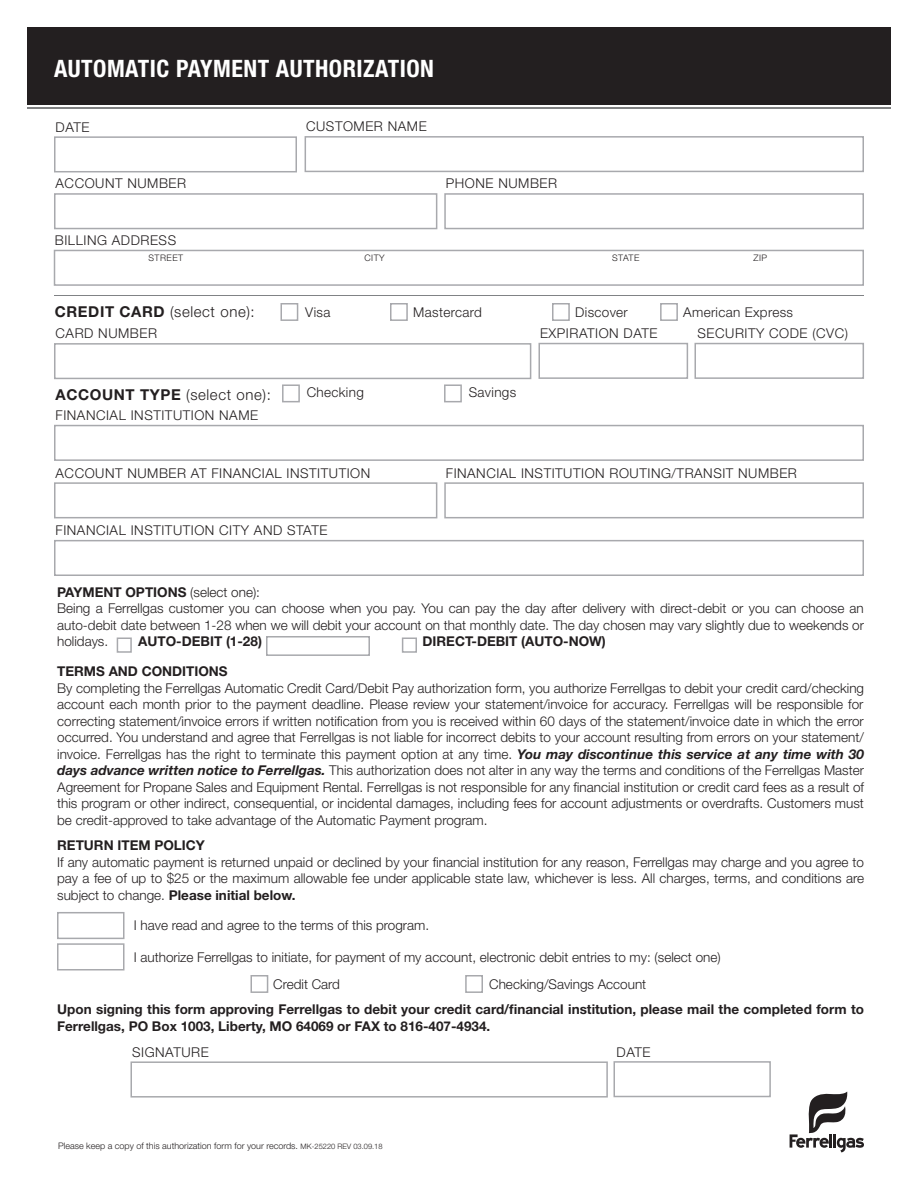
<style>
.page{position:relative;width:918px;height:1188px;background:#fff}
.page>*{position:absolute;margin:0;border:0;box-sizing:border-box;transform-origin:0 0}
.t1{font:700 condensed 24px "Helvetica Neue";letter-spacing:.02em;color:#fff}
.t2{font:300 15px "Helvetica Neue";letter-spacing:.04em;color:#231f20}
.Paragraph_Style_2{font:300 13.5px/16.5px "Helvetica Neue";color:#231f20;text-align:justify}
.Paragraph_Style_2-2{font:700 13.5px/16.5px "Helvetica Neue";color:#231f20}
.Paragraph_Style_2-3{font:300 13.5px "Helvetica Neue";letter-spacing:.04em;color:#231f20}
.Paragraph_Style_2-4{font:300 13.5px "Helvetica Neue";letter-spacing:.025em;color:#231f20}
.t3{font:300 9px "Helvetica Neue";color:#231f20}
.s1{font-weight:700}
.s2{font-weight:300}
.s3{font-weight:700;font-style:italic}
.s4{font-size:7.5px}
</style>
<div class="page">
<div style="left:27px;top:27px;width:864px;height:78px;background:#231f20"></div>
<hr style="left:27px;top:107px;width:864px;height:2px;background:#57585a">
<div style="left:305px;top:136px;width:559px;height:36px;background:#fff;border:2px solid #a8a9ad"></div>
<div style="left:538px;top:343px;width:150px;height:36px;background:#fff;border:2px solid #a8a9ad"></div>
<div style="left:694px;top:343px;width:170px;height:36px;background:#fff;border:2px solid #a8a9ad"></div>
<div style="left:614px;top:1061px;width:157px;height:36px;background:#fff;border:2px solid #a8a9ad"></div>
<div style="left:54px;top:136px;width:243px;height:36px;background:#fff;border:2px solid #a8a9ad"></div>
<div style="left:54px;top:343px;width:477px;height:36px;background:#fff;border:2px solid #a8a9ad"></div>
<div style="left:130px;top:1061px;width:478px;height:37px;background:#fff;border:2px solid #a8a9ad"></div>
<div style="left:54px;top:193px;width:383px;height:36px;background:#fff;border:2px solid #a8a9ad"></div>
<div style="left:54px;top:425px;width:810px;height:36px;background:#fff;border:2px solid #a8a9ad"></div>
<div style="left:54px;top:540px;width:810px;height:36px;background:#fff;border:2px solid #a8a9ad"></div>
<div style="left:54px;top:482px;width:383px;height:36px;background:#fff;border:2px solid #a8a9ad"></div>
<div style="left:57px;top:912px;width:67px;height:27px;background:#fff;border:2px solid #a8a9ad"></div>
<div style="left:57px;top:943px;width:67px;height:27px;background:#fff;border:2px solid #a8a9ad"></div>
<div style="left:444px;top:193px;width:420px;height:36px;background:#fff;border:2px solid #a8a9ad"></div>
<div style="left:444px;top:482px;width:420px;height:36px;background:#fff;border:2px solid #a8a9ad"></div>
<div style="left:54px;top:250px;width:810px;height:36px;background:#fff;border:2px solid #a8a9ad"></div>
<div style="left:280px;top:303px;width:18px;height:18px;background:#fff;border:2px solid #a8a9ad"></div>
<div style="left:282px;top:384px;width:18px;height:18px;background:#fff;border:2px solid #a8a9ad"></div>
<div style="left:250px;top:975px;width:18px;height:18px;background:#fff;border:2px solid #a8a9ad"></div>
<div style="left:465px;top:975px;width:18px;height:18px;background:#fff;border:2px solid #a8a9ad"></div>
<div style="left:390px;top:303px;width:18px;height:18px;background:#fff;border:2px solid #a8a9ad"></div>
<div style="left:444px;top:384px;width:18px;height:18px;background:#fff;border:2px solid #a8a9ad"></div>
<div style="left:552px;top:303px;width:18px;height:18px;background:#fff;border:2px solid #a8a9ad"></div>
<div style="left:660px;top:303px;width:18px;height:18px;background:#fff;border:2px solid #a8a9ad"></div>
<hr style="left:54px;top:295px;width:810px;height:1px;background:#808285">
<div style="left:266px;top:636px;width:104px;height:20px;background:#fff;border:2px solid #a8a9ad"></div>
<div style="left:117px;top:638px;width:15px;height:15px;background:#fff;border:2px solid #a8a9ad"></div>
<div style="left:402px;top:638px;width:15px;height:15px;background:#fff;border:2px solid #a8a9ad"></div>
<svg style="left:790px;top:1091px;width:74px;height:61px"></svg>
<p class="t1" style="left:54px;top:54px;width:382px">AUTOMATIC PAYMENT AUTHORIZATION</p>
<p class="Paragraph_Style_2" style="left:56px;top:118px;width:35px">DATE</p>
<p class="Paragraph_Style_2-3" style="left:306px;top:118px;width:122px">CUSTOMER NAME</p>
<p class="Paragraph_Style_2-3" style="left:56px;top:175px;width:132px">ACCOUNT NUMBER</p>
<p class="Paragraph_Style_2-3" style="left:55px;top:232px;width:123px">BILLING ADDRESS</p>
<p class="Paragraph_Style_2-3" style="left:446px;top:175px;width:113px">PHONE NUMBER</p>
<p class="t3" style="left:149px;top:252px;width:36px">STREET</p>
<p class="t3" style="left:365px;top:252px;width:22px">CITY</p>
<p class="t3" style="left:612px;top:252px;width:29px">STATE</p>
<p class="t3" style="left:753px;top:252px;width:15px">ZIP</p>
<p class="t2" style="left:55px;top:303px;width:201px"><span class="s1">CREDIT CARD</span> (select one):</p>
<p class="Paragraph_Style_2" style="left:305px;top:304px;width:27px">Visa</p>
<p class="Paragraph_Style_2-4" style="left:413px;top:304px;width:70px">Mastercard</p>
<p class="Paragraph_Style_2-4" style="left:575px;top:304px;width:54px">Discover</p>
<p class="Paragraph_Style_2-4" style="left:683px;top:304px;width:111px">American Express</p>
<p class="Paragraph_Style_2-3" style="left:56px;top:325px;width:103px">CARD NUMBER</p>
<p class="t2" style="left:56px;top:385px;width:217px"><span class="s1">ACCOUNT TYPE</span> (select one):</p>
<p class="Paragraph_Style_2-3" style="left:56px;top:407px;width:204px">FINANCIAL INSTITUTION NAME</p>
<p class="Paragraph_Style_2-4" style="left:307px;top:384px;width:59px">Checking</p>
<p class="Paragraph_Style_2-4" style="left:469px;top:384px;width:49px">Savings</p>
<p class="Paragraph_Style_2-3" style="left:540px;top:325px;width:119px">EXPIRATION DATE</p>
<p class="Paragraph_Style_2-3" style="left:698px;top:325px;width:152px">SECURITY CODE (CVC)</p>
<p class="Paragraph_Style_2-3" style="left:56px;top:464px;width:316px">ACCOUNT NUMBER AT FINANCIAL INSTITUTION</p>
<p class="Paragraph_Style_2-3" style="left:56px;top:522px;width:273px">FINANCIAL INSTITUTION CITY AND STATE</p>
<p class="Paragraph_Style_2-3" style="left:446px;top:464px;width:353px">FINANCIAL INSTITUTION ROUTING/TRANSIT NUMBER</p>
<p class="Paragraph_Style_2-2" style="left:57px;top:583px;width:204px">PAYMENT OPTIONS <span class="s2">(select one):</span></p>
<p class="Paragraph_Style_2" style="left:57px;top:600px;width:808px">Being a Ferrellgas customer you can choose when you pay. You can pay the day after delivery with direct-debit or you can choose an auto-debit date between 1-28 when we will debit your account on that monthly date. The day chosen may vary slightly due to weekends or holidays.</p>
<p class="Paragraph_Style_2-2" style="left:138px;top:633px;width:125px">AUTO-DEBIT (1-28)</p>
<p class="Paragraph_Style_2-2" style="left:423px;top:633px;width:185px">DIRECT-DEBIT (AUTO-NOW)</p>
<p class="Paragraph_Style_2-2" style="left:57px;top:663px;width:172px">TERMS AND CONDITIONS</p>
<p class="Paragraph_Style_2" style="left:57px;top:679px;width:808px">By completing the Ferrellgas Automatic Credit Card/Debit Pay authorization form, you authorize Ferrellgas to debit your credit card/checking account each month prior to the payment deadline. Please review your statement/invoice for accuracy. Ferrellgas will be responsible for correcting statement/invoice errors if written notification from you is received within 60 days of the statement/invoice date in which the error occurred. You understand and agree that Ferrellgas is not liable for incorrect debits to your account resulting from errors on your statement/ invoice. Ferrellgas has the right to terminate this payment option at any time. <span class="s3">You may discontinue this service at any time with 30 days advance written notice to Ferrellgas.</span> This authorization does not alter in any way the terms and conditions of the Ferrellgas Master Agreement for Propane Sales and Equipment Rental. Ferrellgas is not responsible for any financial institution or credit card fees as a result of this program or other indirect, consequential, or incidental damages, including fees for account adjustments or overdrafts. Customers must be credit-approved to take advantage of the Automatic Payment program.</p>
<p class="Paragraph_Style_2-2" style="left:57px;top:837px;width:149px">RETURN ITEM POLICY</p>
<p class="Paragraph_Style_2" style="left:57px;top:853px;width:808px">If any automatic payment is returned unpaid or declined by your financial institution for any reason, Ferrellgas may charge and you agree to pay a fee of up to $25 or the maximum allowable fee under applicable state law, whichever is less. All charges, terms, and conditions are subject to change. <span class="s1">Please initial below.</span></p>
<p class="Paragraph_Style_2" style="left:134px;top:917px;width:297px">I have read and agree to the terms of this program.</p>
<p class="Paragraph_Style_2" style="left:134px;top:948px;width:588px">I authorize Ferrellgas to initiate, for payment of my account, electronic debit entries to my: (select one)</p>
<p class="Paragraph_Style_2" style="left:273px;top:975px;width:68px">Credit Card</p>
<p class="Paragraph_Style_2" style="left:489px;top:975px;width:159px">Checking/Savings Account</p>
<p class="Paragraph_Style_2-2" style="left:57px;top:1001px;width:808px">Upon signing this form approving Ferrellgas to debit your credit card/financial institution, please mail the completed form to<br>Ferrellgas, PO Box 1003, Liberty, MO 64069 or FAX to 816-407-4934.</p>
<p class="Paragraph_Style_2-3" style="left:132px;top:1044px;width:78px">SIGNATURE</p>
<p class="t3" style="left:58px;top:1140px;width:326px">Please keep a copy of this authorization form for your records. <span class="s4">MK-25220 REV 03.09.18</span></p>
<p class="Paragraph_Style_2" style="left:617px;top:1043px;width:35px">DATE</p>
</div>
